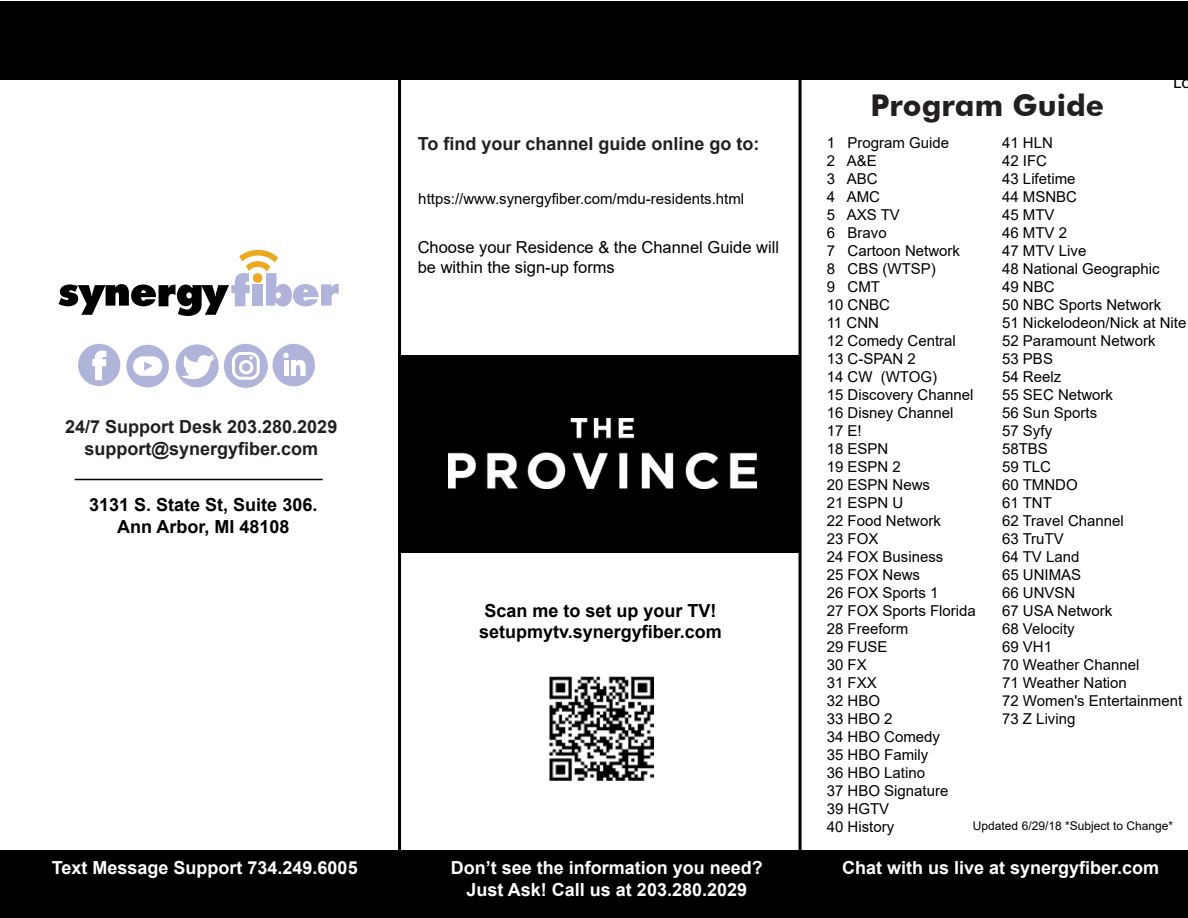
<style>
.page{position:relative;width:1188px;height:918px;background:#fff}
.page>*{position:absolute;margin:0;border:0;box-sizing:border-box;transform-origin:0 0}
.t1{font:700 30px "Futura BT";color:#231f20}
.t2{font:700 18px/21.6px "Arial";color:#fff;text-align:center}
.t3{font:700 18px/21.6px "Arial";color:#000;text-align:center}
.t4{font:700 18px/21.6px "Arial";color:#231f20;text-align:center}
.t5{font:18px "Myriad Pro";color:#000}
.t6{font:16.5px/19.8px "Arial";color:#000}
.t7{font:15px/18px "Arial";color:#000}
.t8{font:12px "Arial";color:#000}
</style>
<div class="page">
<div style="left:0;top:850px;width:1187px;height:68px;background:#000"></div>
<div style="left:0;top:2px;width:1187px;height:78px;background:#000"></div>
<svg style="left:59px;top:249px;width:280px;height:67px"></svg>
<div style="left:224px;top:344px;width:44px;height:44px;background:#b1b4da;border-radius:50%"></div>
<div style="left:232px;top:352px;width:28px;height:28px;border:3px solid #fff;border-radius:8px"></div>
<div style="left:239px;top:360px;width:14px;height:14px;border:3px solid #fff;border-radius:50%"></div>
<svg style="left:249px;top:356px;width:4px;height:4px"></svg>
<div style="left:176px;top:344px;width:43px;height:43px;background:#b1b4da;border-radius:50%"></div>
<svg style="left:182px;top:351px;width:36px;height:37px"></svg>
<div style="left:126px;top:345px;width:43px;height:42px;background:#b1b4da;border-radius:50%"></div>
<div style="left:133px;top:356px;width:29px;height:20px;background:#fff;border-radius:9px"></div>
<svg style="left:144px;top:362px;width:9px;height:9px"></svg>
<div style="left:78px;top:344px;width:42px;height:42px;background:#b1b4da;border-radius:50%"></div>
<svg style="left:92px;top:350px;width:15px;height:31px"></svg>
<div style="left:273px;top:344px;width:42px;height:42px;background:#b1b4da;border-radius:50%"></div>
<svg style="left:283px;top:353px;width:6px;height:5px"></svg>
<div style="left:284px;top:360px;width:5px;height:16px;background:#fff"></div>
<div style="left:291px;top:360px;width:5px;height:16px;background:#fff"></div>
<svg style="left:296px;top:359px;width:10px;height:17px"></svg>
<hr style="left:398px;top:76px;width:3px;height:799px;background:#000">
<hr style="left:799px;top:41px;width:3px;height:834px;background:#000">
<div style="left:398px;top:355px;width:401px;height:198px;background:#000"></div>
<hr style="left:75px;top:479px;width:248px;height:1px;background:#000">
<img style="left:549px;top:677px;width:104px;height:104px">
<img style="left:448px;top:419px;width:308px;height:70px">
<p class="t4" style="left:65px;top:416px;width:274px">24/7 Support Desk 203.280.2029 support@synergyfiber.com</p>
<p class="t3" style="left:89px;top:494px;width:230px">3131 S. State St, Suite 306.<br>Ann Arbor, MI 48108</p>
<p class="t4" style="left:418px;top:133px;width:343px">To find your channel guide online go to:</p>
<p class="t7" style="left:418px;top:190px;width:327px">https://www.synergyfiber.com/mdu-residents.html</p>
<p class="t6" style="left:418px;top:237px;width:363px">Choose your Residence &amp; the Channel Guide will be within the sign-up forms</p>
<p class="t3" style="left:479px;top:600px;width:244px;text-align:left">Scan me to set up your TV! setupmytv.synergyfiber.com</p>
<h1 class="t1" style="left:871px;top:87px;width:235px">Program Guide</h1>
<p class="t5" style="left:1173px;top:71px;width:20px">Lo</p>
<p class="t7" style="left:827px;top:133px;width:151px">1 Program Guide<br>2 A&amp;E<br>3 ABC<br>4 AMC<br>5 AXS TV<br>6 Bravo<br>7 Cartoon Network<br>8 CBS (WTSP)<br>9 CMT<br>10 CNBC<br>11 CNN<br>12 Comedy Central<br>13 C-SPAN 2<br>14 CW (WTOG)<br>15 Discovery Channel<br>16 Disney Channel<br>17 E!<br>18 ESPN<br>19 ESPN 2<br>20 ESPN News<br>21 ESPN U<br>22 Food Network<br>23 FOX<br>24 FOX Business<br>25 FOX News<br>26 FOX Sports 1<br>27 FOX Sports Florida<br>28 Freeform<br>29 FUSE<br>30 FX<br>31 FXX<br>32 HBO<br>33 HBO 2<br>34 HBO Comedy<br>35 HBO Family<br>36 HBO Latino<br>37 HBO Signature<br>39 HGTV<br>40 History</p>
<p class="t7" style="left:1002px;top:133px;width:186px">41 HLN<br>42 IFC<br>43 Lifetime<br>44 MSNBC<br>45 MTV<br>46 MTV 2<br>47 MTV Live<br>48 National Geographic<br>49 NBC<br>50 NBC Sports Network<br>51 Nickelodeon/Nick at Nite<br>52 Paramount Network<br>53 PBS<br>54 Reelz<br>55 SEC Network<br>56 Sun Sports<br>57 Syfy<br>58TBS<br>59 TLC<br>60 TMNDO<br>61 TNT<br>62 Travel Channel<br>63 TruTV<br>64 TV Land<br>65 UNIMAS<br>66 UNVSN<br>67 USA Network<br>68 Velocity<br>69 VH1<br>70 Weather Channel<br>71 Weather Nation<br>72 Women's Entertainment<br>73 Z Living</p>
<p class="t8" style="left:973px;top:818px;width:202px">Updated 6/29/18 *Subject to Change*</p>
<p class="t2" style="left:52px;top:857px;width:307px">Text Message Support 734.249.6005</p>
<p class="t2" style="left:842px;top:857px;width:319px">Chat with us live at synergyfiber.com</p>
<p class="t2" style="left:451px;top:857px;width:314px">Don’t see the information you need?<br>Just Ask! Call us at 203.280.2029</p>
</div>
